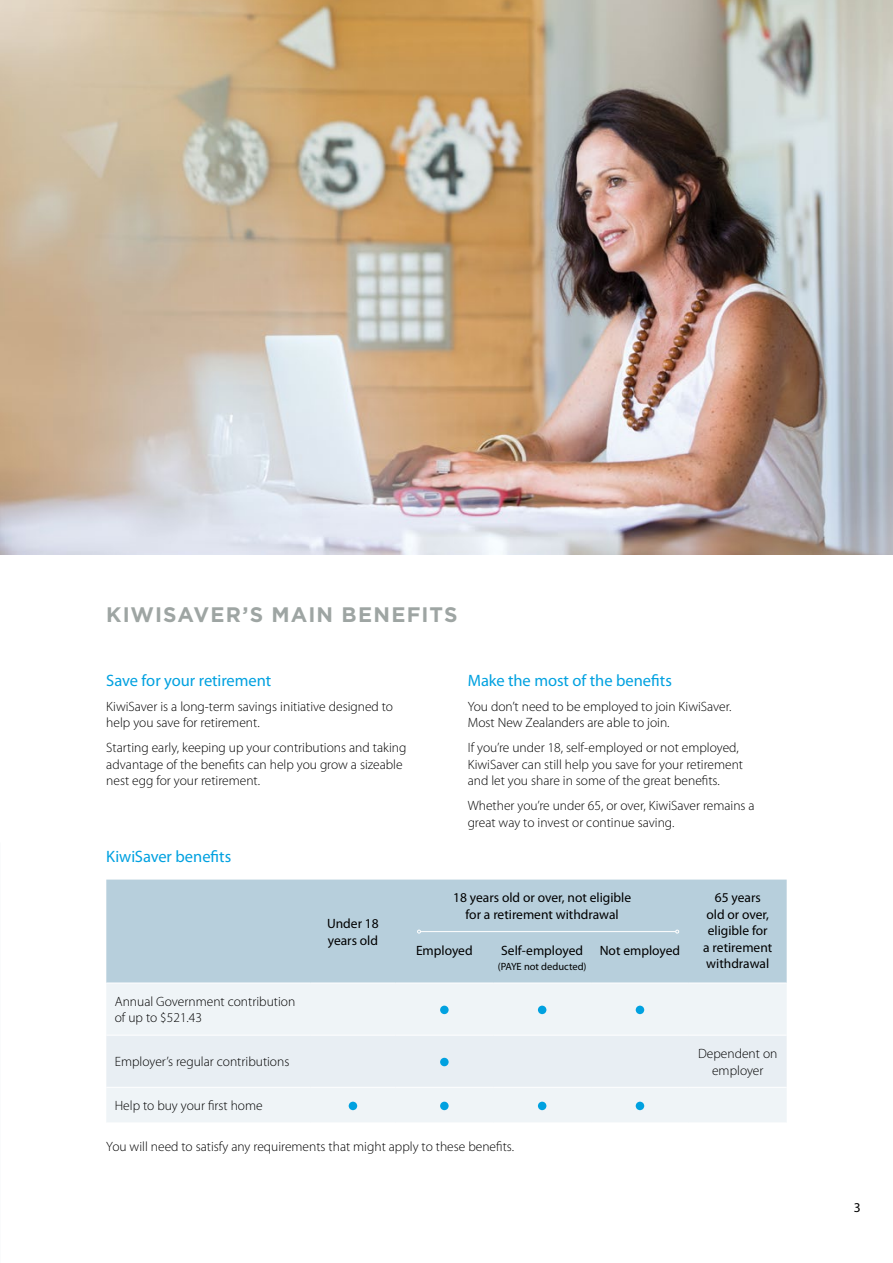
<style>
.page{position:relative;width:893px;height:1263px;background:#fff}
.page>*{position:absolute;margin:0;border:0;box-sizing:border-box;transform-origin:0 0}
.t1{font:700 21px "Gotham";letter-spacing:.05em;color:#9ea5a3}
.t2{font:16.5px "Myriad Pro";color:#00a1e0}
.t3{font:300 13.5px/16.5px "Myriad Pro";color:#000}
.t4{font:13.5px/16.5px "Myriad Pro";color:#000;text-align:center}
.t5{font:10.5px "Myriad Pro";color:#000}
</style>
<div class="page">
<div style="left:106px;top:879px;width:681px;height:104px;background:#b7cfdc"></div>
<div style="left:106px;top:984px;width:681px;height:138px;background:#eff4f7"></div>
<div style="left:106px;top:1036px;width:681px;height:51px;background:#e8eef3"></div>
<hr style="left:106px;top:1035px;width:204px;height:1px;background:#fff">
<hr style="left:310px;top:1035px;width:85px;height:1px;background:#fff">
<hr style="left:395px;top:1035px;width:98px;height:1px;background:#fff">
<hr style="left:493px;top:1035px;width:98px;height:1px;background:#fff">
<hr style="left:591px;top:1035px;width:98px;height:1px;background:#fff">
<hr style="left:689px;top:1035px;width:98px;height:1px;background:#fff">
<hr style="left:106px;top:1087px;width:204px;height:1px;background:#fff">
<hr style="left:310px;top:1087px;width:85px;height:1px;background:#fff">
<hr style="left:395px;top:1087px;width:98px;height:1px;background:#fff">
<hr style="left:493px;top:1087px;width:98px;height:1px;background:#fff">
<hr style="left:591px;top:1087px;width:98px;height:1px;background:#fff">
<hr style="left:689px;top:1087px;width:98px;height:1px;background:#fff">
<div style="left:440px;top:1006px;width:9px;height:8px;background:#00a1e0;border-radius:50%"></div>
<div style="left:538px;top:1006px;width:8px;height:8px;background:#00a1e0;border-radius:50%"></div>
<div style="left:636px;top:1006px;width:8px;height:8px;background:#00a1e0;border-radius:50%"></div>
<div style="left:440px;top:1058px;width:9px;height:8px;background:#00a1e0;border-radius:50%"></div>
<div style="left:349px;top:1102px;width:8px;height:8px;background:#00a1e0;border-radius:50%"></div>
<div style="left:440px;top:1102px;width:9px;height:8px;background:#00a1e0;border-radius:50%"></div>
<div style="left:538px;top:1102px;width:8px;height:8px;background:#00a1e0;border-radius:50%"></div>
<div style="left:636px;top:1102px;width:8px;height:8px;background:#00a1e0;border-radius:50%"></div>
<hr style="left:420px;top:931px;width:256px;height:1px;background:#fff">
<img style="left:0;top:0;width:893px;height:554px">
<h1 class="t1" style="left:106px;top:603px;width:353px">KIWISAVER’S MAIN BENEFITS</h1>
<p class="t2" style="left:106px;top:670px;width:166px">Save for your retirement</p>
<p class="t3" style="left:106px;top:698px;width:288px">KiwiSaver is a long-term savings initiative designed to help you save for retirement.</p>
<p class="t3" style="left:106px;top:739px;width:302px">Starting early, keeping up your contributions and taking advantage of the benefits can help you grow a sizeable nest egg for your retirement.</p>
<p class="t2" style="left:106px;top:846px;width:126px">KiwiSaver benefits</p>
<p class="t2" style="left:468px;top:670px;width:206px">Make the most of the benefits</p>
<p class="t3" style="left:468px;top:698px;width:265px">You don’t need to be employed to join KiwiSaver.<br>Most New Zealanders are able to join.</p>
<p class="t3" style="left:468px;top:739px;width:277px">If you’re under 18, self-employed or not employed,<br>KiwiSaver can still help you save for your retirement and let you share in some of the great benefits.</p>
<p class="t3" style="left:468px;top:797px;width:288px">Whether you’re under 65, or over, KiwiSaver remains a great way to invest or continue saving.</p>
<p class="t4" style="left:327px;top:915px;width:53px;text-align:left">Under 18 years old</p>
<p class="t4" style="left:453px;top:889px;width:179px">18 years old or over, not eligible for a retirement withdrawal</p>
<p class="t4" style="left:703px;top:889px;width:71px">65 years<br>old or over, eligible for a retirement withdrawal</p>
<p class="t4" style="left:416px;top:941px;width:58px">Employed</p>
<p class="t4" style="left:501px;top:941px;width:83px">Self-employed</p>
<p class="t5" style="left:498px;top:960px;width:90px">(PAYE not deducted)</p>
<p class="t4" style="left:600px;top:942px;width:82px">Not employed</p>
<p class="t3" style="left:115px;top:993px;width:182px">Annual Government contribution of up to $521.43</p>
<p class="t3" style="left:115px;top:1053px;width:176px">Employer’s regular contributions</p>
<p class="t3" style="left:698px;top:1045px;width:81px;text-align:center">Dependent on employer</p>
<p class="t3" style="left:115px;top:1097px;width:149px">Help to buy your first home</p>
<p class="t3" style="left:106px;top:1138px;width:409px">You will need to satisfy any requirements that might apply to these benefits.</p>
<p class="t4" style="left:854px;top:1199px;width:8px">3</p>
</div>
